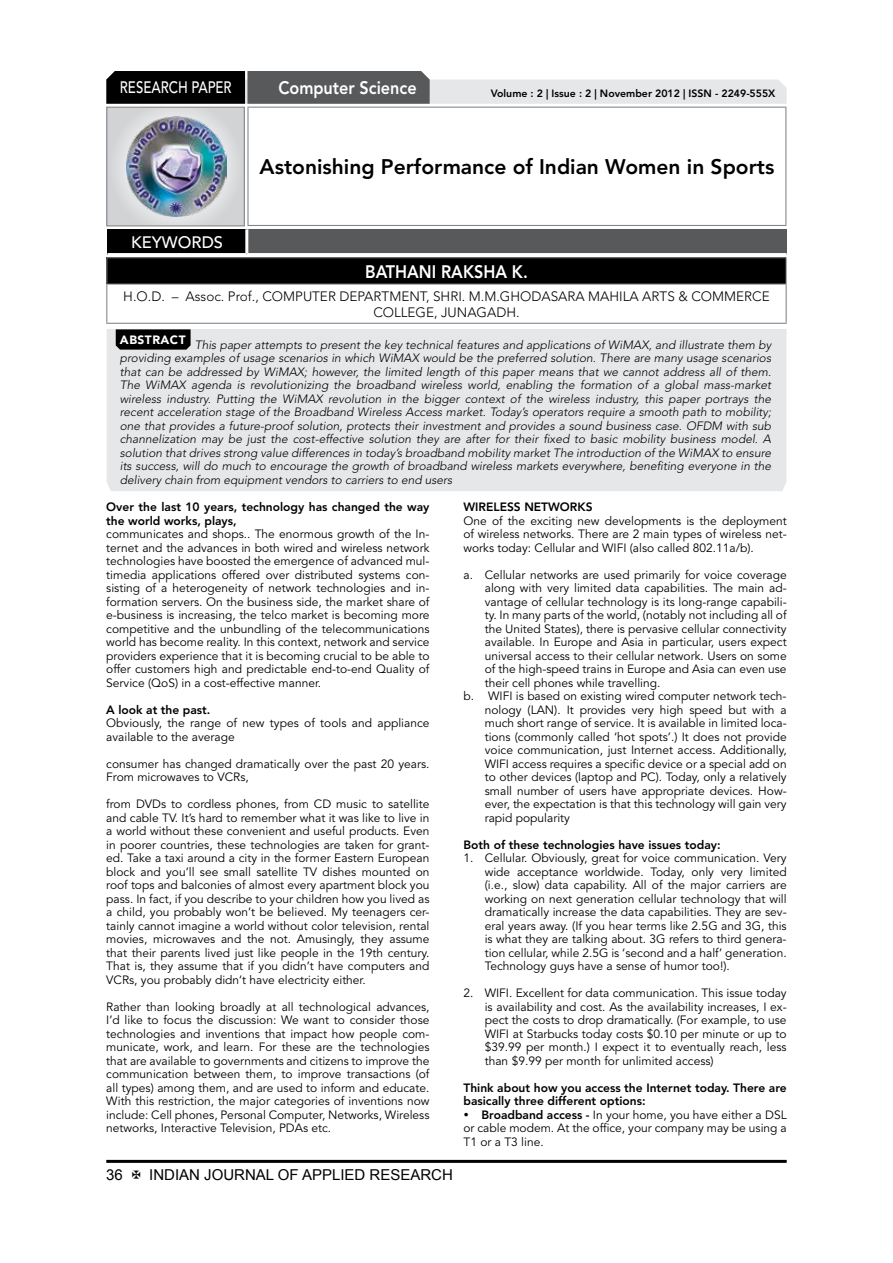
<style>
.page{position:relative;width:893px;height:1263px;background:#fff}
.page>*{position:absolute;margin:0;border:0;box-sizing:border-box;transform-origin:0 0}
.t1{font:800 21px "Avenir LT Std";color:#000}
.t2{font:800 18px "Avenir LT Std";color:#fff;scale:.9 1}
.t3{font:500 16.5px "Avenir LT Std";color:#fff;scale:.8 1}
.t4{font:500 16.5px "Avenir LT Std";color:#fff}
.t5{font:15px "Arial";color:#000}
.t6{font:300 13.5px/16.2px "Avenir LT Std";color:#000;text-align:center}
.t7{font:12px/13.5px "Avenir LT Std";color:#000;text-align:justify}
.t8{font:italic 300 12px/13.5px "Avenir LT Std";color:#000;text-align:justify}
.t9{font:800 12px/13.5px "Avenir LT Std";color:#000}
.t10{font:800 10.5px "Avenir LT Std";color:#000}
.s1{font-weight:800}
</style>
<div class="page">
<hr style="left:106px;top:1160px;width:681px;height:3px;background:#000">
<div style="left:107px;top:107px;width:137px;height:119px;background:linear-gradient(to right,#d9dadb,#d9dadb)"></div>
<div style="left:106px;top:107px;width:139px;height:119px;border:1px solid #808285"></div>
<img style="left:127px;top:117px;width:99px;height:99px">
<svg style="left:106px;top:71px;width:681px;height:33px;background:#969697"></svg>
<hr style="left:247px;top:107px;width:539px;height:1px;background:#808285">
<hr style="left:247px;top:108px;width:2px;height:117px;background:#808285">
<hr style="left:785px;top:108px;width:1px;height:117px;background:#808285">
<hr style="left:247px;top:225px;width:539px;height:1px;background:#808285">
<div style="left:107px;top:258px;width:679px;height:26px;background:#000"></div>
<hr style="left:106px;top:257px;width:681px;height:1px;background:#808285">
<svg style="left:106px;top:258px;width:1px;height:26px"></svg>
<svg style="left:786px;top:258px;width:1px;height:26px"></svg>
<hr style="left:106px;top:284px;width:681px;height:1px;background:#808285">
<hr style="left:106px;top:285px;width:1px;height:38px;background:#808285">
<hr style="left:786px;top:285px;width:1px;height:38px;background:#808285">
<hr style="left:106px;top:323px;width:681px;height:1px;background:#808285">
<div style="left:107px;top:329px;width:679px;height:162px;background:#e6e7e8"></div>
<svg style="left:116px;top:329px;width:75px;height:21px;background:#0c0c0c"></svg>
<div style="left:107px;top:229px;width:140px;height:26px;background:#000"></div>
<div style="left:247px;top:229px;width:540px;height:26px;background:#58595b"></div>
<hr style="left:245px;top:229px;width:3px;height:24px;background:#fff">
<hr style="left:107px;top:253px;width:140px;height:3px;background:#fff">
<hr style="left:247px;top:253px;width:540px;height:3px;background:#fff">
<h3 class="t3" style="left:120px;top:78px;width:139px">RESEARCH PAPER</h3>
<h2 class="t2" style="left:278px;top:77px;width:155px">Computer Science</h2>
<p class="t10" style="left:491px;top:87px;width:286px">Volume : 2 | Issue : 2 | November 2012 | ISSN - 2249-555X</p>
<h3 class="t4" style="left:131px;top:233px;width:93px">KEYWORDS</h3>
<h1 class="t1" style="left:260px;top:155px;width:516px">Astonishing Performance of Indian Women in Sports</h1>
<h2 class="t2" style="left:365px;top:261px;width:182px">BATHANI RAKSHA K.</h2>
<p class="t6" style="left:123px;top:288px;width:648px">H.O.D. – Assoc. Prof., COMPUTER DEPARTMENT, SHRI. M.M.GHODASARA MAHILA ARTS &amp; COMMERCE<br>COLLEGE, JUNAGADH.</p>
<p class="t8" style="left:120px;top:338px;width:653px"><sup>ABSTRACT</sup> This paper attempts to present the key technical features and applications of WiMAX, and illustrate them by providing examples of usage scenarios in which WiMAX would be the preferred solution. There are many usage scenarios that can be addressed by WiMAX; however, the limited length of this paper means that we cannot address all of them.<br>The WiMAX agenda is revolutionizing the broadband wireless world, enabling the formation of a global mass-market wireless industry. Putting the WiMAX revolution in the bigger context of the wireless industry, this paper portrays the recent acceleration stage of the Broadband Wireless Access market. Today’s operators require a smooth path to mobility; one that provides a future-proof solution, protects their investment and provides a sound business case. OFDM with sub channelization may be just the cost-effective solution they are after for their fixed to basic mobility business model. A solution that drives strong value differences in today’s broadband mobility market The introduction of the WiMAX to ensure its success, will do much to encourage the growth of broadband wireless markets everywhere, benefiting everyone in the delivery chain from equipment vendors to carriers to end users</p>
<p class="t9" style="left:106px;top:500px;width:325px">Over the last 10 years, technology has changed the way the world works, plays,</p>
<p class="t7" style="left:106px;top:528px;width:325px">communicates and shops.. The enormous growth of the In&shy;ternet and the advances in both wired and wireless network technologies have boosted the emergence of advanced mul&shy;timedia applications offered over distributed systems con&shy;sisting of a heterogeneity of network technologies and in&shy;formation servers. On the business side, the market share of e-business is increasing, the telco market is becoming more competitive and the unbundling of the telecommunications world has become reality. In this context, network and service providers experience that it is becoming crucial to be able to offer customers high and predictable end-to-end Quality of Service (QoS) in a cost-effective manner.</p>
<p class="t9" style="left:106px;top:703px;width:106px">A look at the past.</p>
<p class="t7" style="left:106px;top:717px;width:325px">Obviously, the range of new types of tools and appliance available to the average</p>
<p class="t7" style="left:106px;top:757px;width:325px">consumer has changed dramatically over the past 20 years.<br>From microwaves to VCRs,</p>
<p class="t7" style="left:106px;top:798px;width:325px">from DVDs to cordless phones, from CD music to satellite and cable TV. It’s hard to remember what it was like to live in a world without these convenient and useful products. Even in poorer countries, these technologies are taken for grant&shy;ed. Take a taxi around a city in the former Eastern European block and you’ll see small satellite TV dishes mounted on roof tops and balconies of almost every apartment block you pass. In fact, if you describe to your children how you lived as a child, you probably won’t be believed. My teenagers cer&shy;tainly cannot imagine a world without color television, rental movies, microwaves and the not. Amusingly, they assume that their parents lived just like people in the 19th century.<br>That is, they assume that if you didn’t have computers and VCRs, you probably didn’t have electricity either.</p>
<p class="t7" style="left:106px;top:1000px;width:325px">Rather than looking broadly at all technological advances, I’d like to focus the discussion: We want to consider those technologies and inventions that impact how people com&shy;municate, work, and learn. For these are the technologies that are available to governments and citizens to improve the communication between them, to improve transactions (of all types) among them, and are used to inform and educate.<br>With this restriction, the major categories of inventions now include: Cell phones, Personal Computer, Networks, Wireless networks, Interactive Television, PDAs etc.</p>
<p class="t5" style="left:106px;top:1164px;width:18px">36</p>
<p class="t5" style="left:149px;top:1164px;width:305px">INDIAN JOURNAL OF APPLIED RESEARCH</p>
<p class="t9" style="left:463px;top:500px;width:131px">WIRELESS NETWORKS</p>
<p class="t7" style="left:463px;top:514px;width:325px">One of the exciting new developments is the deployment of wireless networks. There are 2 main types of wireless net&shy;works today: Cellular and WIFI (also called 802.11a/b).</p>
<p class="t7" style="left:463px;top:568px;width:325px">a. Cellular networks are used primarily for voice coverage</p>
<p class="t7" style="left:485px;top:582px;width:303px">along with very limited data capabilities. The main ad-</p>
<p class="t7" style="left:485px;top:595px;width:303px">vantage of cellular technology is its long-range capabili-</p>
<p class="t7" style="left:485px;top:609px;width:303px">ty. In many parts of the world, (notably not including all of</p>
<p class="t7" style="left:485px;top:622px;width:303px">the United States), there is pervasive cellular connectivity</p>
<p class="t7" style="left:485px;top:636px;width:303px">available. In Europe and Asia in particular, users expect</p>
<p class="t7" style="left:485px;top:649px;width:303px">universal access to their cellular network. Users on some</p>
<p class="t7" style="left:485px;top:663px;width:303px">of the high-speed trains in Europe and Asia can even use</p>
<p class="t7" style="left:485px;top:676px;width:177px">their cell phones while travelling.</p>
<p class="t7" style="left:463px;top:690px;width:325px">b. WIFI is based on existing wired computer network tech-</p>
<p class="t7" style="left:485px;top:703px;width:303px">nology (LAN). It provides very high speed but with a</p>
<p class="t7" style="left:485px;top:717px;width:303px">much short range of service. It is available in limited loca-</p>
<p class="t7" style="left:485px;top:730px;width:303px">tions (commonly called ‘hot spots’.) It does not provide</p>
<p class="t7" style="left:485px;top:744px;width:303px">voice communication, just Internet access. Additionally,</p>
<p class="t7" style="left:485px;top:757px;width:303px">WIFI access requires a specific device or a special add on</p>
<p class="t7" style="left:485px;top:771px;width:303px">to other devices (laptop and PC). Today, only a relatively</p>
<p class="t7" style="left:485px;top:784px;width:303px">small number of users have appropriate devices. How-</p>
<p class="t7" style="left:485px;top:798px;width:303px">ever, the expectation is that this technology will gain very</p>
<p class="t7" style="left:485px;top:811px;width:87px">rapid popularity</p>
<p class="t9" style="left:463px;top:838px;width:259px">Both of these technologies have issues today:</p>
<p class="t7" style="left:485px;top:852px;width:303px;text-indent:-21px">1. Cellular. Obviously, great for voice communication. Very wide acceptance worldwide. Today, only very limited (i.e., slow) data capability. All of the major carriers are working on next generation cellular technology that will dramatically increase the data capabilities. They are sev&shy;eral years away. (If you hear terms like 2.5G and 3G, this is what they are talking about. 3G refers to third genera&shy;tion cellular, while 2.5G is ‘second and a half’ generation.<br>Technology guys have a sense of humor too!).</p>
<p class="t7" style="left:485px;top:987px;width:303px;text-indent:-21px">2. WIFI. Excellent for data communication. This issue today is availability and cost. As the availability increases, I ex&shy;pect the costs to drop dramatically. (For example, to use WIFI at Starbucks today costs $0.10 per minute or up to $39.99 per month.) I expect it to eventually reach, less than $9.99 per month for unlimited access)</p>
<p class="t9" style="left:463px;top:1081px;width:325px">Think about how you access the Internet today. There are basically three different options:</p>
<p class="t7" style="left:463px;top:1108px;width:325px">• <span class="s1">Broadband access -</span> In your home, you have either a DSL or cable modem. At the office, your company may be using a T1 or a T3 line.</p>
</div>
